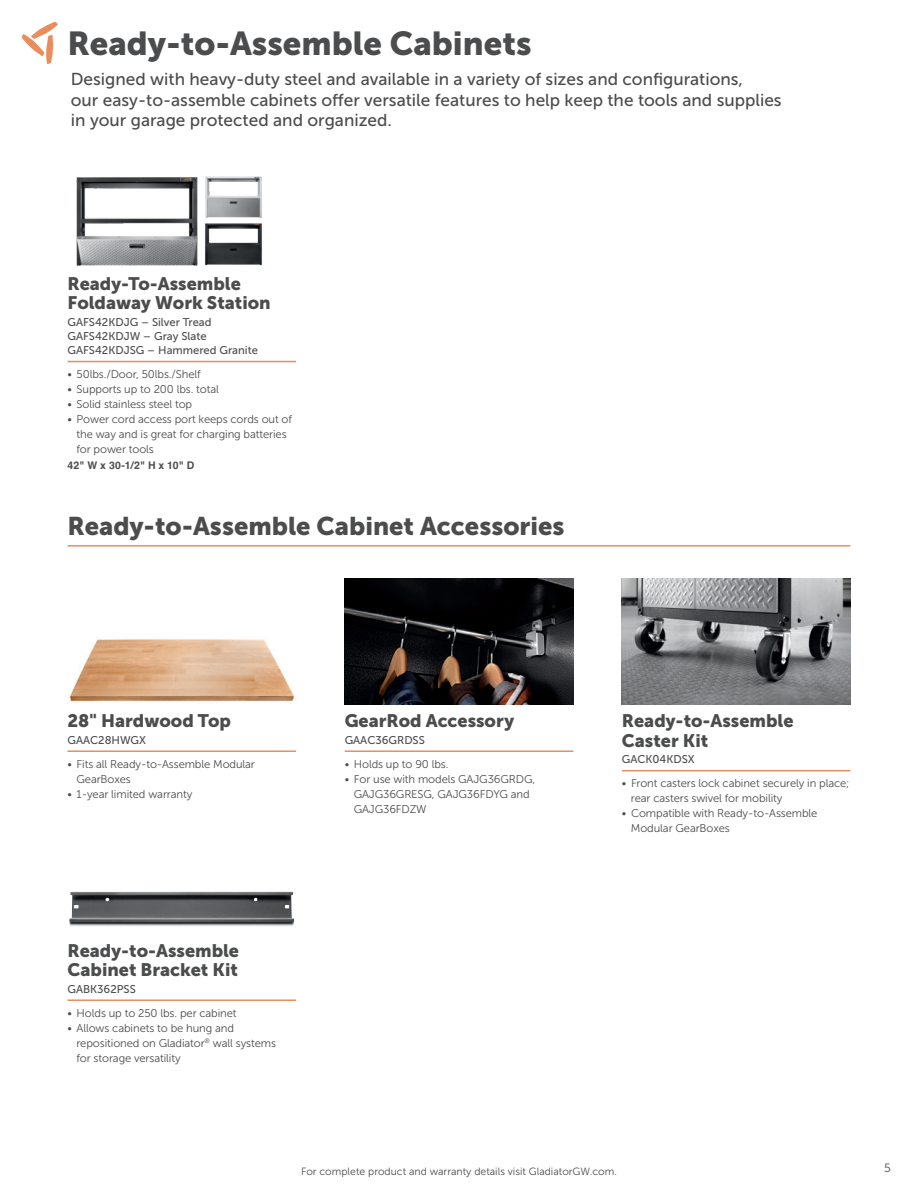
<style>
.page{position:relative;width:918px;height:1188px;background:#fff}
.page>*{position:absolute;margin:0;border:0;box-sizing:border-box;transform-origin:0 0}
.t1{font:33px "Museo Sans 900";color:#4b4c4d}
.t2{font:25.5px "Museo Sans 900";color:#4b4c4d}
.t3{font:18px/19.5px "Museo Sans 900";color:#4b4c4d}
.t4{font:17.25px/20.7px "Museo Sans 500";color:#4b4c4d}
.t5{font:12px "Museo Sans 300";color:#4b4c4d}
.t6{font:11.25px/15px "Museo Sans 300";letter-spacing:-.01em;color:#4b4c4d}
.Model_Number_with_Ru{font:11.25px/14.2px "Museo Sans 500";color:#4b4c4d}
.t7{font:10.5px "Museo Sans 300";color:#4b4c4d}
.Dimensions{font:700 10.5px "Helvetica";color:#4b4c4d}
</style>
<div class="page">
<svg style="left:22px;top:22px;width:36px;height:42px"></svg>
<img style="left:69px;top:892px;width:225px;height:34px">
<hr style="left:68px;top:545px;width:782px;height:2px;background:#e98d5e">
<hr style="left:68px;top:999px;width:228px;height:2px;background:#e98d5e">
<hr style="left:68px;top:750px;width:228px;height:2px;background:#e98d5e">
<img style="left:69px;top:639px;width:226px;height:63px">
<hr style="left:345px;top:750px;width:228px;height:2px;background:#e98d5e">
<img style="left:345px;top:579px;width:228px;height:126px">
<img style="left:622px;top:579px;width:228px;height:126px">
<hr style="left:622px;top:770px;width:228px;height:1px;background:#e98d5e">
<hr style="left:68px;top:361px;width:228px;height:1px;background:#e98d5e">
<img style="left:76px;top:177px;width:122px;height:89px">
<img style="left:205px;top:176px;width:57px;height:42px">
<img style="left:205px;top:223px;width:57px;height:43px">
<p class="t1" style="left:68px;top:24px;width:466px">Ready-to-Assemble Cabinets</p>
<p class="t4" style="left:71px;top:69px;width:712px">Designed with heavy-duty steel and available in a variety of sizes and configurations,<br>our easy-to-assemble cabinets offer versatile features to help keep the tools and supplies in your garage protected and organized.</p>
<p class="t3" style="left:68px;top:274px;width:205px">Ready-To-Assemble<br>Foldaway Work Station</p>
<p class="Model_Number_with_Ru" style="left:68px;top:315px;width:192px">GAFS42KDJG – Silver Tread<br>GAFS42KDJW – Gray Slate<br>GAFS42KDJSG – Hammered Granite</p>
<p class="t6" style="left:68px;top:367px;width:135px">• 50lbs./Door, 50lbs./Shelf</p>
<p class="t6" style="left:68px;top:382px;width:153px">• Supports up to 200 lbs. total</p>
<p class="t6" style="left:68px;top:397px;width:126px">• Solid stainless steel top</p>
<p class="t6" style="left:76px;top:412px;width:217px;text-indent:-9px">• Power cord access port keeps cords out of the way and is great for charging batteries for power tools</p>
<p class="Dimensions" style="left:67px;top:459px;width:128px">42" W x 30-1/2" H x 10" D</p>
<p class="t2" style="left:68px;top:512px;width:499px">Ready-to-Assemble Cabinet Accessories</p>
<p class="t3" style="left:68px;top:711px;width:165px">28" Hardwood Top</p>
<p class="Model_Number_with_Ru" style="left:68px;top:733px;width:80px">GAAC28HWGX</p>
<p class="t6" style="left:76px;top:756px;width:180px;text-indent:-9px">• Fits all Ready-to-Assemble Modular<br>GearBoxes</p>
<p class="t6" style="left:68px;top:786px;width:126px">• 1-year limited warranty</p>
<p class="t3" style="left:68px;top:941px;width:173px">Ready-to-Assemble<br>Cabinet Bracket Kit</p>
<p class="Model_Number_with_Ru" style="left:68px;top:982px;width:70px">GABK362PSS</p>
<p class="t6" style="left:68px;top:1005px;width:171px">• Holds up to 250 lbs. per cabinet</p>
<p class="t6" style="left:76px;top:1020px;width:201px;text-indent:-9px">• Allows cabinets to be hung and repositioned on Gladiator<sup>®</sup> wall systems for storage versatility</p>
<p class="t3" style="left:345px;top:711px;width:171px">GearRod Accessory</p>
<p class="Model_Number_with_Ru" style="left:345px;top:733px;width:82px">GAAC36GRDSS</p>
<p class="t6" style="left:345px;top:756px;width:105px">• Holds up to 90 lbs.</p>
<p class="t6" style="left:354px;top:771px;width:183px;text-indent:-9px">• For use with models GAJG36GRDG,<br>GAJG36GRESG, GAJG36FDYG and<br>GAJG36FDZW</p>
<p class="t3" style="left:622px;top:711px;width:173px">Ready-to-Assemble<br>Caster Kit</p>
<p class="Model_Number_with_Ru" style="left:622px;top:752px;width:74px">GACK04KDSX</p>
<p class="t6" style="left:631px;top:776px;width:220px;text-indent:-9px">• Front casters lock cabinet securely in place; rear casters swivel for mobility</p>
<p class="t6" style="left:631px;top:806px;width:188px;text-indent:-9px">• Compatible with Ready-to-Assemble<br>Modular GearBoxes</p>
<p class="t7" style="left:301px;top:1165px;width:317px">For complete product and warranty details visit GladiatorGW.com.</p>
<p class="t5" style="left:884px;top:1161px;width:8px">5</p>
</div>
